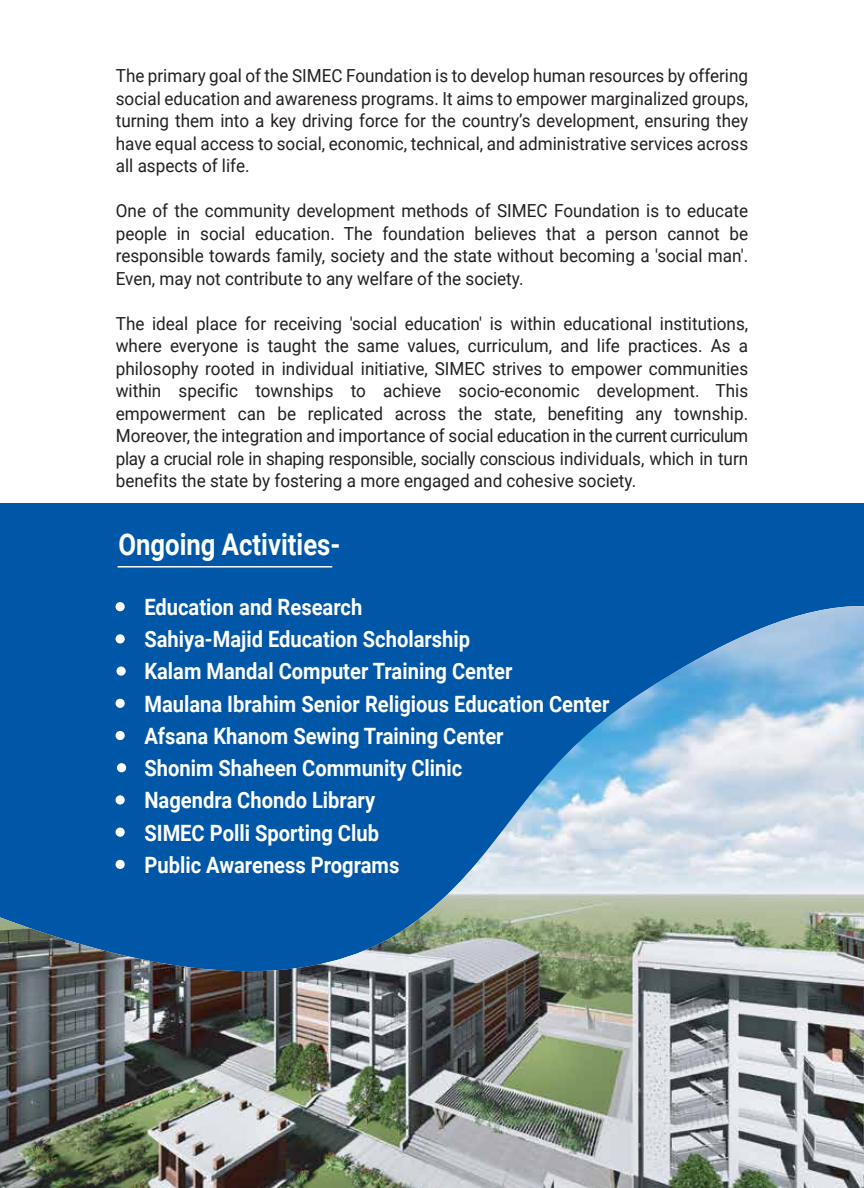
<style>
.page{position:relative;width:864px;height:1188px;background:#fff}
.page>*{position:absolute;margin:0;border:0;box-sizing:border-box;transform-origin:0 0}
.t1{font:700 30px "Roboto";color:#fff;scale:.86 1}
.t2{font:700 22.5px/32.2px "Roboto";color:#fff;scale:.89 1}
.t3{font:18px/22.5px "Roboto";color:#231f20;text-align:justify;scale:.95 1}
</style>
<div class="page">
<div style="left:0;top:504px;width:864px;height:684px;background:#0056a7"></div>
<div style="left:116px;top:602px;width:9px;height:9px;background:#fff;border-radius:50%"></div>
<img style="left:0;top:605px;width:864px;height:583px">
<img style="left:0;top:606px;width:864px;height:396px">
<hr style="left:118px;top:566px;width:214px;height:2px;background:#fff">
<p class="t3" style="left:116px;top:64px;width:667px">The primary goal of the SIMEC Foundation is to develop human resources by offering social education and awareness programs. It aims to empower marginalized groups, turning them into a key driving force for the country’s development, ensuring they have equal access to social, economic, technical, and administrative services across all aspects of life.</p>
<p class="t3" style="left:116px;top:199px;width:667px">One of the community development methods of SIMEC Foundation is to educate people in social education. The foundation believes that a person cannot be responsible towards family, society and the state without becoming a 'social man'.<br>Even, may not contribute to any welfare of the society.</p>
<p class="t3" style="left:116px;top:311px;width:667px">The ideal place for receiving 'social education' is within educational institutions, where everyone is taught the same values, curriculum, and life practices. As a philosophy rooted in individual initiative, SIMEC strives to empower communities within specific townships to achieve socio-economic development. This empowerment can be replicated across the state, benefiting any township.<br>Moreover, the integration and importance of social education in the current curriculum play a crucial role in shaping responsible, socially conscious individuals, which in turn benefits the state by fostering a more engaged and cohesive society.</p>
<h1 class="t1" style="left:118px;top:523px;width:260px">Ongoing Activities-</h1>
<p class="t2" style="left:144px;top:590px;width:524px">Education and Research<br>Sahiya-Majid Education Scholarship<br>Kalam Mandal Computer Training Center<br>Maulana Ibrahim Senior Religious Education Center Afsana Khanom Sewing Training Center<br>Shonim Shaheen Community Clinic<br>Nagendra Chondo Library<br>SIMEC Polli Sporting Club<br>Public Awareness Programs</p>
</div>
